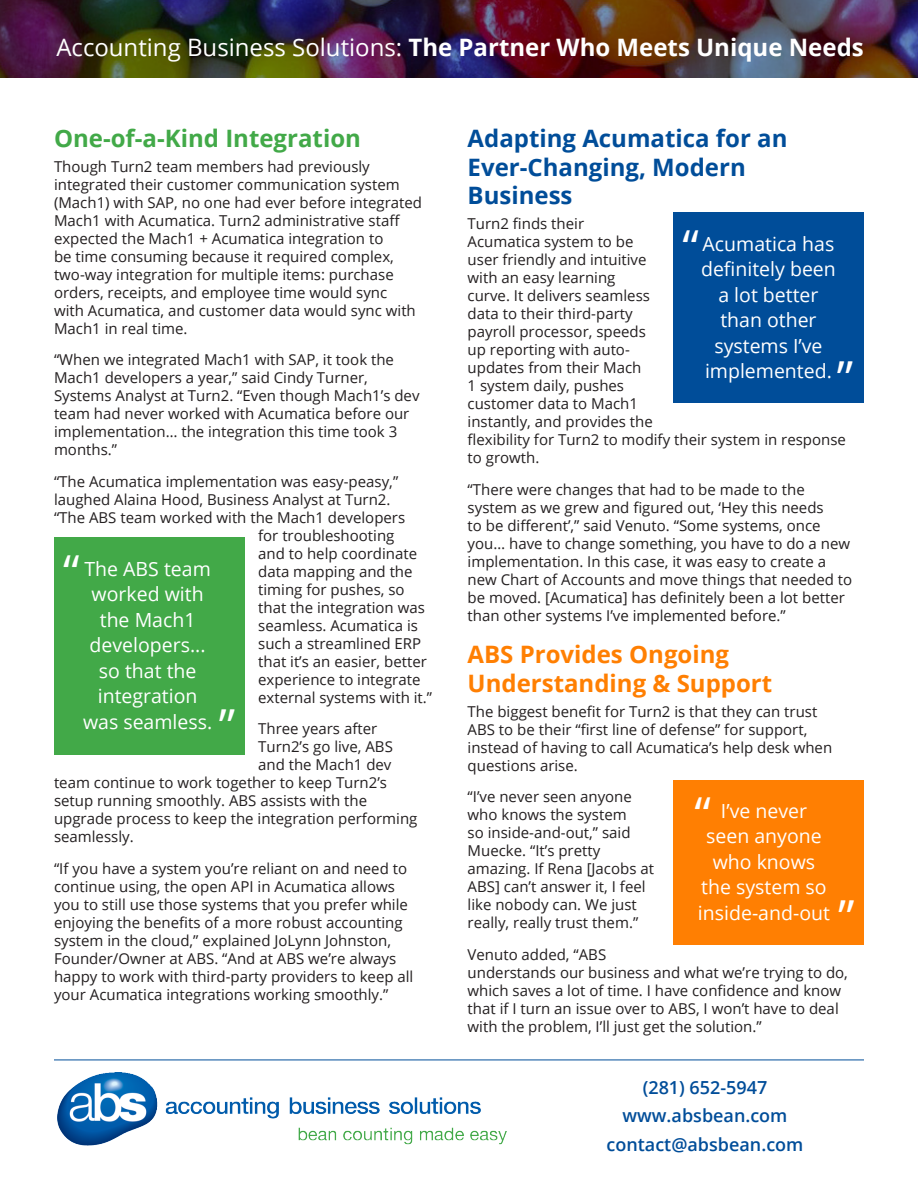
<style>
.page{position:relative;width:918px;height:1188px;background:#fff}
.page>*{position:absolute;margin:0;border:0;box-sizing:border-box;transform-origin:0 0}
.t1{font:46.8px "Open Sans";color:#fff}
.t2{font:700 24px "Open Sans";color:#fff}
.t3{font:700 24px/28.8px "Open Sans";color:#004d99}
.t4{font:700 24px/28.8px "Open Sans";color:#ff7f02}
.t5{font:700 24px "Open Sans";color:#42a948}
.t6{font:19.5px/25.5px "Open Sans";color:#fff;text-align:center}
.t7{font:600 18px "Open Sans";color:#004d99}
.t8{font:15px/18px "Open Sans";color:#231f20}
.s1{font-weight:400}
</style>
<div class="page">
<img style="left:0;top:0;width:918px;height:78px">
<img style="left:57px;top:1073px;width:449px;height:73px">
<div style="left:55px;top:538px;width:190px;height:217px;background:#42a948"></div>
<div style="left:674px;top:780px;width:190px;height:164px;background:#ff7f02"></div>
<div style="left:674px;top:213px;width:190px;height:190px;background:#004d99"></div>
<hr style="left:54px;top:1060px;width:810px;height:1px;background:#004d99">
<p class="t2" style="left:56px;top:30px;width:809px"><span class="s1">Accounting Business Solutions:</span> The Partner Who Meets Unique Needs</p>
<p class="t5" style="left:54px;top:121px;width:308px">One-of-a-Kind Integration</p>
<p class="t8" style="left:54px;top:157px;width:370px">Though Turn2 team members had previously integrated their customer communication system (Mach1) with SAP, no one had ever before integrated Mach1 with Acumatica. Turn2 administrative staff expected the Mach1 + Acumatica integration to<br>be time consuming because it required complex, two-way integration for multiple items: purchase orders, receipts, and employee time would sync<br>with Acumatica, and customer data would sync with Mach1 in real time.</p>
<p class="t8" style="left:54px;top:350px;width:367px">“When we integrated Mach1 with SAP, it took the Mach1 developers a year,” said Cindy Turner, Systems Analyst at Turn2. “Even though Mach1’s dev team had never worked with Acumatica before our implementation… the integration this time took 3 months.”</p>
<p class="t8" style="left:54px;top:472px;width:346px">“The Acumatica implementation was easy-peasy,”</p>
<p class="t8" style="left:54px;top:490px;width:338px">laughed Alaina Hood, Business Analyst at Turn2.</p>
<p class="t8" style="left:54px;top:508px;width:353px">“The ABS team worked with the Mach1 developers</p>
<p class="t8" style="left:258px;top:526px;width:138px">for troubleshooting</p>
<p class="t8" style="left:258px;top:544px;width:161px">and to help coordinate</p>
<p class="t8" style="left:258px;top:562px;width:156px">data mapping and the</p>
<p class="t8" style="left:258px;top:580px;width:148px">timing for pushes, so</p>
<p class="t8" style="left:258px;top:598px;width:168px">that the integration was</p>
<p class="t8" style="left:258px;top:616px;width:161px">seamless. Acumatica is</p>
<p class="t8" style="left:258px;top:634px;width:165px">such a streamlined ERP</p>
<p class="t8" style="left:258px;top:652px;width:170px">that it’s an easier, better</p>
<p class="t8" style="left:258px;top:670px;width:164px">experience to integrate</p>
<p class="t8" style="left:258px;top:688px;width:175px">external systems with it.”</p>
<p class="t8" style="left:258px;top:719px;width:121px">Three years after</p>
<p class="t8" style="left:258px;top:737px;width:136px">Turn2’s go live, ABS</p>
<p class="t8" style="left:258px;top:755px;width:135px">and the Mach1 dev</p>
<p class="t8" style="left:54px;top:773px;width:335px">team continue to work together to keep Turn2’s</p>
<p class="t8" style="left:54px;top:791px;width:315px">setup running smoothly. ABS assists with the</p>
<p class="t8" style="left:54px;top:809px;width:365px">upgrade process to keep the integration performing</p>
<p class="t8" style="left:54px;top:827px;width:81px">seamlessly.</p>
<p class="t8" style="left:54px;top:859px;width:361px">“If you have a system you’re reliant on and need to continue using, the open API in Acumatica allows you to still use those systems that you prefer while enjoying the benefits of a more robust accounting system in the cloud,” explained JoLynn Johnston, Founder/Owner at ABS. “And at ABS we’re always happy to work with third-party providers to keep all your Acumatica integrations working smoothly.”</p>
<p class="t1" style="left:63px;top:540px;width:18px">“</p>
<p class="t6" style="left:83px;top:555px;width:131px">The ABS team worked with the Mach1 developers... so that the integration was seamless.</p>
<p class="t1" style="left:219px;top:694px;width:18px">”</p>
<p class="t3" style="left:468px;top:123px;width:321px">Adapting Acumatica for an<br>Ever-Changing, Modern<br>Business</p>
<p class="t8" style="left:468px;top:214px;width:380px">Turn2 finds their<br>Acumatica system to be<br>user friendly and intuitive<br>with an easy learning<br>curve. It delivers seamless<br>data to their third-party<br>payroll processor, speeds<br>up reporting with auto-<br>updates from their Mach<br>1 system daily, pushes<br>customer data to Mach1<br>instantly, and provides the<br>flexibility for Turn2 to modify their system in response to growth.</p>
<p class="t8" style="left:468px;top:480px;width:386px">“There were changes that had to be made to the system as we grew and figured out, ‘Hey this needs<br>to be different’,” said Venuto. “Some systems, once you… have to change something, you have to do a new implementation. In this case, it was easy to create a new Chart of Accounts and move things that needed to be moved. [Acumatica] has definitely been a lot better than other systems I’ve implemented before.”</p>
<p class="t4" style="left:468px;top:639px;width:306px">ABS Provides Ongoing<br>Understanding &amp; Support</p>
<p class="t8" style="left:468px;top:702px;width:366px">The biggest benefit for Turn2 is that they can trust ABS to be their “first line of defense” for support, instead of having to call Acumatica’s help desk when questions arise.</p>
<p class="t8" style="left:468px;top:787px;width:188px">“I’ve never seen anyone who knows the system<br>so inside-and-out,” said<br>Muecke. “It’s pretty amazing. If Rena [Jacobs at<br>ABS] can’t answer it, I feel like nobody can. We just really, really trust them.”</p>
<p class="t8" style="left:468px;top:945px;width:382px">Venuto added, “ABS<br>understands our business and what we’re trying to do, which saves a lot of time. I have confidence and know that if I turn an issue over to ABS, I won’t have to deal with the problem, I’ll just get the solution.”</p>
<p class="t1" style="left:683px;top:215px;width:18px">“</p>
<p class="t6" style="left:701px;top:230px;width:136px">Acumatica has definitely been a lot better than other systems I’ve implemented.</p>
<p class="t1" style="left:837px;top:346px;width:18px">”</p>
<p class="t1" style="left:695px;top:782px;width:18px">“</p>
<p class="t6" style="left:698px;top:798px;width:133px">I’ve never seen anyone who knows the system so inside-and-out</p>
<p class="t1" style="left:838px;top:885px;width:18px">”</p>
<p class="t7" style="left:643px;top:1075px;width:126px">(281) 652-5947</p>
<p class="t7" style="left:623px;top:1103px;width:167px">www.absbean.com</p>
<p class="t7" style="left:607px;top:1132px;width:198px">contact@absbean.com</p>
</div>
